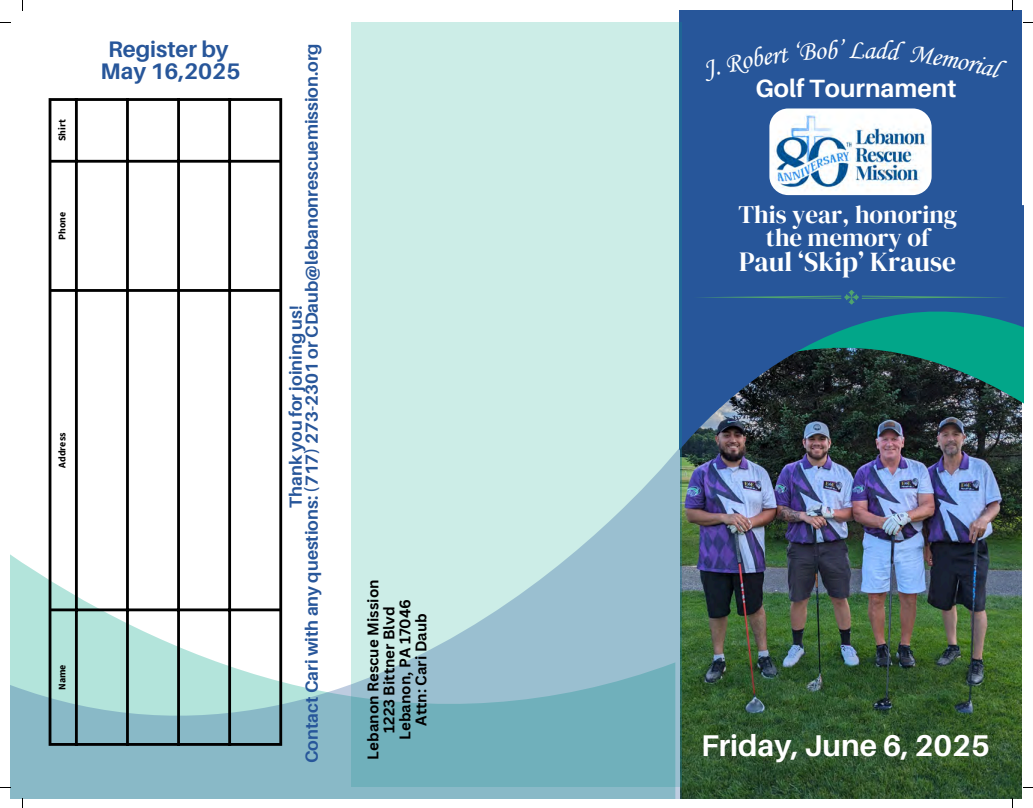
<style>
.page{position:relative;width:1033px;height:808px;background:#fff}
.page>*{position:absolute;margin:0;border:0;box-sizing:border-box;transform-origin:0 0}
.t1{font:700 30px "Aileron";color:#fff}
.t2{font:27.5px "DM Serif Display";color:#fff}
.t3{font:25px/23.5px "DM Serif Display";color:#fff;text-align:center}
.t4{font:700 25px "Aileron";color:#fff}
.t5{font:700 22.5px/21.5px "Aileron";color:#27569a;text-align:center}
.t6{font:700 17.5px/16px "Aileron";color:#27569a;text-align:center}
.t7{font:700 15px/16px "Canva Sans";color:#000;text-align:center}
.t8{font:700 10px "Source Sans Pro";color:#000}
</style>
<div class="page">
<img style="left:681px;top:450px;width:340px;height:348px">
<div style="left:679px;top:10px;width:342px;height:247px;background:#27569a"></div>
<img style="left:740px;top:450px;width:282px;height:62px">
<svg style="left:682px;top:205px;width:341px;height:245px;fill:#27569a"></svg>
<div style="left:352px;top:22px;width:330px;height:764px;background:#ccede7"></div>
<svg style="left:10px;top:445px;width:671px;height:353px"></svg>
<img style="left:769px;top:108px;width:162px;height:87px;border-radius:19px">
<svg style="left:693px;top:290px;width:316px;height:14px;background:#2b5e95"></svg>
<hr style="left:51px;top:743px;width:228px;height:2px;background:#000">
<hr style="left:51px;top:608px;width:228px;height:3px;background:#000">
<hr style="left:51px;top:289px;width:228px;height:3px;background:#000">
<hr style="left:51px;top:160px;width:228px;height:3px;background:#000">
<hr style="left:51px;top:98px;width:228px;height:3px;background:#000">
<hr style="left:49px;top:98px;width:2px;height:647px;background:#000">
<hr style="left:75px;top:98px;width:3px;height:647px;background:#000">
<hr style="left:126px;top:98px;width:3px;height:647px;background:#000">
<hr style="left:177px;top:98px;width:3px;height:647px;background:#000">
<hr style="left:228px;top:98px;width:3px;height:647px;background:#000">
<hr style="left:279px;top:98px;width:3px;height:647px;background:#000">
<h6 class="t8" style="left:56px;top:141px;width:23px;rotate:-90deg">Shirt</h6>
<h5 class="t8" style="left:56px;top:240px;width:30px;rotate:-90deg">Phone</h5>
<p class="t5" style="left:101px;top:38px;width:141px">Register by<br>May 16,2025</p>
<p class="t8" style="left:56px;top:468px;width:37px;rotate:-90deg">Address</p>
<h3 class="t8" style="left:56px;top:690px;width:27px;rotate:-90deg">Name</h3>
<p class="t6" style="left:287px;top:763px;width:721px;rotate:-90deg">Thank you for joining us!<br>Contact Cari with any questions: (717) 273-2301 or CDaub@lebanonrescuemission.org</p>
<p class="t7" style="left:365px;top:759px;width:181px;rotate:-90deg">Lebanon Rescue Mission<br>1223 Bittner Blvd<br>Lebanon, PA 17046<br>Attn: Cari Daub</p>
<p class="t4" style="left:755px;top:73px;width:202px">Golf Tournament</p>
<p class="t3" style="left:738px;top:202px;width:220px">This year, honoring the memory of</p>
<p class="t2" style="left:739px;top:243px;width:218px">Paul ‘Skip’ Krause</p>
<p class="t1" style="left:701px;top:727px;width:290px">Friday, June 6, 2025</p>
</div>
